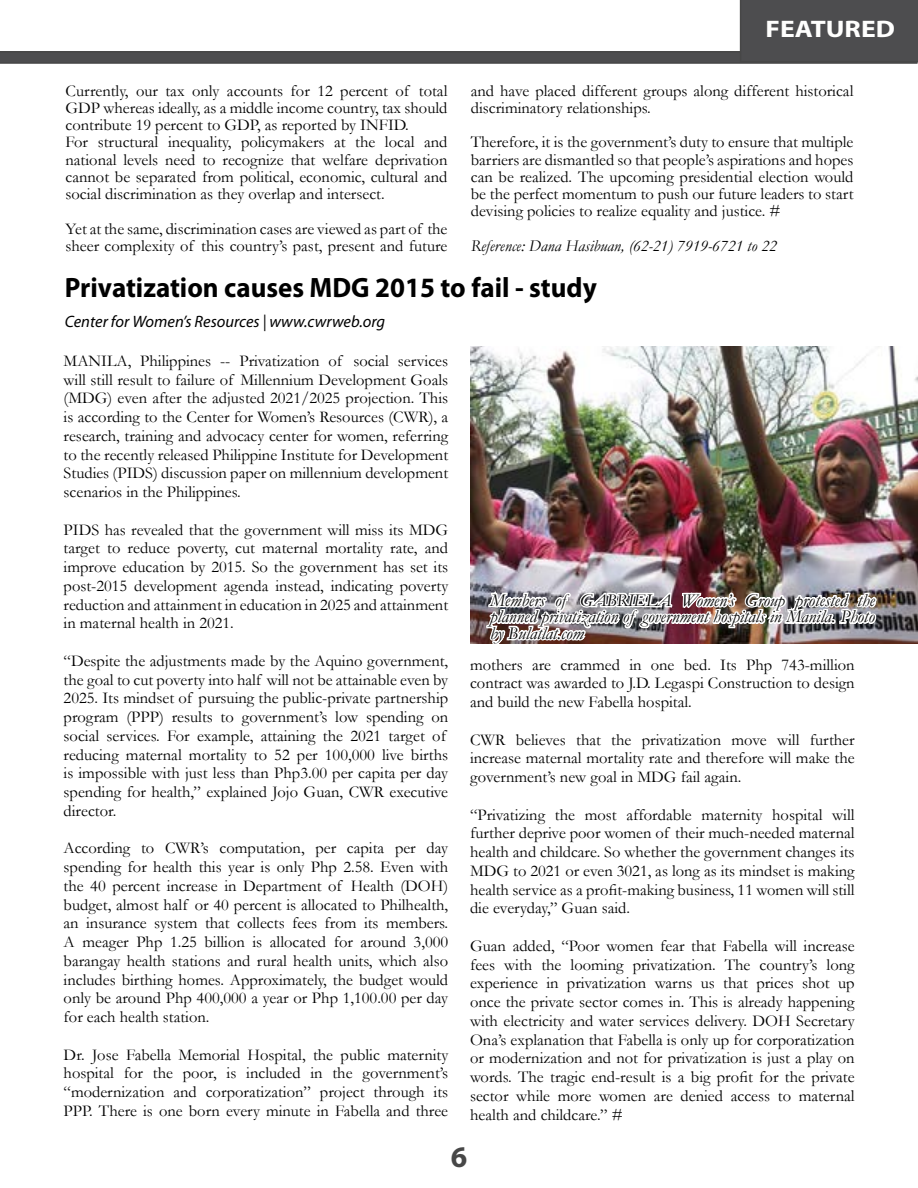
<style>
.page{position:relative;width:918px;height:1188px;background:#fff}
.page>*{position:absolute;margin:0;border:0;box-sizing:border-box;transform-origin:0 0}
.t1{font:700 30px "Myriad Pro";color:#474747}
.t2{font:700 28.05px "Myriad Pro";color:#000;scale:.96 1}
.t3{font:700 24px "Myriad Pro";color:#fffffe;scale:1.15 1}
.t4{font:italic 18px/16.5px "Garamond";color:#000;text-align:justify}
.t5{font:16.5px/18.8px "Garamond";color:#000;text-align:justify}
.t6{font:italic 16.5px "Garamond";color:#000}
.t7{font:italic 16.5px "Myriad Pro";color:#000}
</style>
<div class="page">
<img style="left:470px;top:347px;width:448px;height:296px">
<svg style="left:0;top:0;width:918px;height:64px"></svg>
<img style="left:484px;top:417px;width:395px;height:227px">
<p class="t5" style="left:66px;top:82px;width:383px;line-height:17.2px;text-align:left">Currently, our tax only accounts for 12 percent of total GDP whereas ideally, as a middle income country, tax should contribute 19 percent to GDP, as reported by INFID.<br>For structural inequality, policymakers at the local and national levels need to recognize that welfare deprivation cannot be separated from political, economic, cultural and social discrimination as they overlap and intersect.</p>
<p class="t5" style="left:66px;top:220px;width:383px;line-height:17.2px">Yet at the same, discrimination cases are viewed as part of the sheer complexity of this country’s past, present and future</p>
<h3 class="t3" style="left:766px;top:14px;width:114px">FEATURED</h3>
<p class="t5" style="left:471px;top:81px;width:384px;line-height:17.2px">and have placed different groups along different historical discriminatory relationships.</p>
<p class="t5" style="left:471px;top:133px;width:384px;line-height:17.2px">Therefore, it is the government’s duty to ensure that multiple barriers are dismantled so that people’s aspirations and hopes can be realized. The upcoming presidential election would be the perfect momentum to push our future leaders to start devising policies to realize equality and justice. #</p>
<p class="t6" style="left:471px;top:235px;width:308px">Reference: Dana Hasibuan, (62-21) 7919-6721 to 22</p>
<h2 class="t2" style="left:65px;top:269px;width:556px">Privatization causes MDG 2015 to fail - study</h2>
<p class="t7" style="left:65px;top:312px;width:322px">Center for Women’s Resources | www.cwrweb.org</p>
<p class="t5" style="left:64px;top:351px;width:386px">MANILA, Philippines -- Privatization of social services will still result to failure of Millennium Development Goals (MDG) even after the adjusted 2021/2025 projection. This is according to the Center for Women’s Resources (CWR), a research, training and advocacy center for women, referring to the recently released Philippine Institute for Development Studies (PIDS) discussion paper on millennium development scenarios in the Philippines.</p>
<p class="t5" style="left:64px;top:520px;width:386px">PIDS has revealed that the government will miss its MDG target to reduce poverty, cut maternal mortality rate, and improve education by 2015. So the government has set its post-2015 development agenda instead, indicating poverty reduction and attainment in education in 2025 and attainment in maternal health in 2021.</p>
<p class="t5" style="left:64px;top:651px;width:386px;text-align:left">“Despite the adjustments made by the Aquino government, the goal to cut poverty into half will not be attainable even by 2025. Its mindset of pursuing the public-private partnership program (PPP) results to government’s low spending on social services. For example, attaining the 2021 target of reducing maternal mortality to 52 per 100,000 live births is impossible with just less than Php3.00 per capita per day spending for health,” explained Jojo Guan, CWR executive director.</p>
<p class="t5" style="left:64px;top:838px;width:386px">According to CWR’s computation, per capita per day spending for health this year is only Php 2.58. Even with the 40 percent increase in Department of Health (DOH) budget, almost half or 40 percent is allocated to Philhealth, an insurance system that collects fees from its members.<br>A meager Php 1.25 billion is allocated for around 3,000 barangay health stations and rural health units, which also includes birthing homes. Approximately, the budget would only be around Php 400,000 a year or Php 1,100.00 per day for each health station.</p>
<p class="t5" style="left:64px;top:1045px;width:386px">Dr. Jose Fabella Memorial Hospital, the public maternity hospital for the poor, is included in the government’s “modernization and corporatization” project through its PPP. There is one born every minute in Fabella and three</p>
<p class="t4" style="left:490px;top:591px;width:386px">Members of GABRIELA Women’s Group protested the planned privatization of government hospitals in Manila. Photo by Bulatlat.com</p>
<p class="t5" style="left:470px;top:655px;width:386px">mothers are crammed in one bed. Its Php 743-million contract was awarded to J.D. Legaspi Construction to design and build the new Fabella hospital.</p>
<p class="t5" style="left:470px;top:730px;width:386px">CWR believes that the privatization move will further increase maternal mortality rate and therefore will make the government’s new goal in MDG fail again.</p>
<p class="t5" style="left:470px;top:805px;width:386px">“Privatizing the most affordable maternity hospital will further deprive poor women of their much-needed maternal health and childcare. So whether the government changes its MDG to 2021 or even 3021, as long as its mindset is making health service as a profit-making business, 11 women will still die everyday,” Guan said.</p>
<p class="t5" style="left:470px;top:936px;width:386px">Guan added, “Poor women fear that Fabella will increase fees with the looming privatization. The country’s long experience in privatization warns us that prices shot up once the private sector comes in. This is already happening with electricity and water services delivery. DOH Secretary Ona’s explanation that Fabella is only up for corporatization or modernization and not for privatization is just a play on words. The tragic end-result is a big profit for the private sector while more women are denied access to maternal health and childcare.” #</p>
<h1 class="t1" style="left:451px;top:1137px;width:18px">6</h1>
</div>
